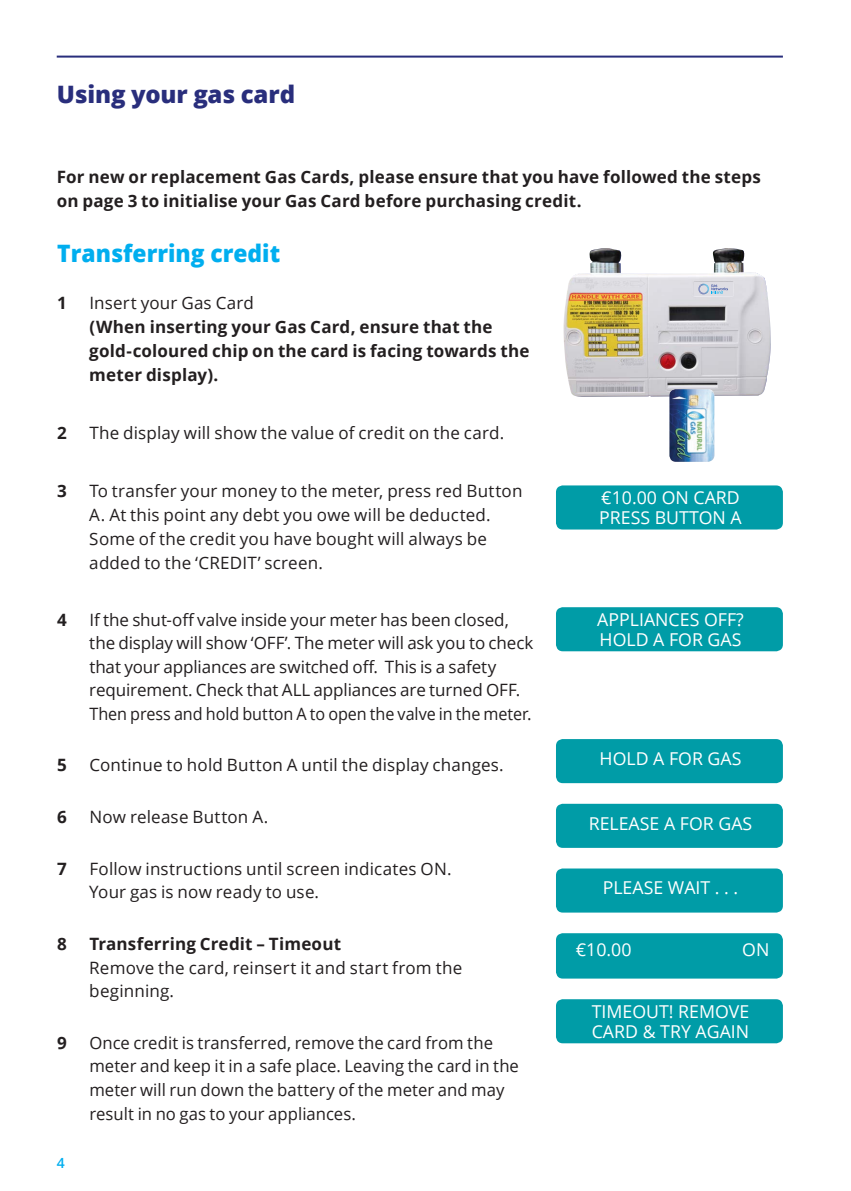
<style>
.page{position:relative;width:851px;height:1191px;background:#fff}
.page>*{position:absolute;margin:0;border:0;box-sizing:border-box;transform-origin:0 0}
.t1{font:800 24px "Open Sans";color:#00aeef;scale:.95 1}
.Section_Heading{font:800 24px "Open Sans";letter-spacing:-.005em;color:#292e7c}
.t2{font:17.8px "Open Sans";color:#fff}
.Main_Body_Text{font:17px/23.4px "Open Sans";letter-spacing:.005em;color:#231f20}
.Main_Body_Text-2{font:700 17px/24px "Open Sans";letter-spacing:.01em;color:#231f20}
.Main_Body_Text-3{font:600 14px "Open Sans";color:#00aeef}
.s1{font-weight:400}
.s2{font-weight:700}
</style>
<div class="page">
<hr style="left:57px;top:56px;width:725px;height:2px;background:#292e7c">
<img style="left:563px;top:248px;width:208px;height:149px">
<img style="left:669px;top:389px;width:45px;height:73px">
<div style="left:694px;top:282px;width:38px;height:14px;background:#dedde3"></div>
<svg style="left:698px;top:284px;width:30px;height:10px"></svg>
<div style="left:556px;top:485px;width:226px;height:44px;background:#009ca7;border-radius:7px"></div>
<div style="left:556px;top:607px;width:226px;height:44px;background:#009ca7;border-radius:7px"></div>
<div style="left:556px;top:999px;width:226px;height:44px;background:#009ca7;border-radius:7px"></div>
<div style="left:556px;top:739px;width:226px;height:44px;background:#009ca7;border-radius:7px"></div>
<div style="left:556px;top:803px;width:226px;height:45px;background:#009ca7;border-radius:7px"></div>
<div style="left:556px;top:868px;width:226px;height:44px;background:#009ca7;border-radius:7px"></div>
<div style="left:556px;top:933px;width:226px;height:45px;background:#009ca7;border-radius:7px"></div>
<p class="Section_Heading" style="left:57px;top:76px;width:240px">Using your gas card</p>
<p class="Main_Body_Text-2" style="left:57px;top:164px;width:705px">For new or replacement Gas Cards, please ensure that you have followed the steps on page 3 to initialise your Gas Card before purchasing credit.</p>
<p class="t1" style="left:57px;top:235px;width:236px">Transferring credit</p>
<p class="Main_Body_Text-2" style="left:57px;top:290px;width:11px">1</p>
<p class="Main_Body_Text-2" style="left:89px;top:290px;width:441px"><span class="s1">Insert your Gas Card<br></span>(When inserting your Gas Card, ensure that the gold-coloured chip on the card is facing towards the meter display).</p>
<p class="Main_Body_Text-2" style="left:57px;top:420px;width:11px">2</p>
<p class="Main_Body_Text" style="left:89px;top:420px;width:416px">The display will show the value of credit on the card.</p>
<p class="Main_Body_Text-2" style="left:57px;top:478px;width:11px">3</p>
<p class="Main_Body_Text" style="left:89px;top:478px;width:434px;line-height:24px">To transfer your money to the meter, press red Button A. At this point any debt you owe will be deducted.<br>Some of the credit you have bought will always be added to the ‘CREDIT’ screen.</p>
<p class="Main_Body_Text-2" style="left:57px;top:607px;width:11px">4</p>
<p class="Main_Body_Text" style="left:89px;top:608px;width:445px">If the shut-off valve inside your meter has been closed, the display will show ‘OFF’. The meter will ask you to check that your appliances are switched off. This is a safety requirement. Check that ALL appliances are turned OFF.<br>Then press and hold button A to open the valve in the meter.</p>
<p class="Main_Body_Text-2" style="left:57px;top:753px;width:11px">5</p>
<p class="Main_Body_Text" style="left:89px;top:753px;width:416px">Continue to hold Button A until the display changes.</p>
<p class="Main_Body_Text-2" style="left:57px;top:804px;width:11px">6</p>
<p class="Main_Body_Text" style="left:89px;top:805px;width:181px">Now release Button A.</p>
<p class="Main_Body_Text-2" style="left:57px;top:856px;width:11px">7</p>
<p class="Main_Body_Text" style="left:89px;top:856px;width:364px">Follow instructions until screen indicates ON.<br>Your gas is now ready to use.</p>
<p class="Main_Body_Text-2" style="left:57px;top:931px;width:11px">8</p>
<p class="Main_Body_Text" style="left:89px;top:932px;width:374px"><span class="s2">Transferring Credit – Timeout<br></span>Remove the card, reinsert it and start from the beginning.</p>
<p class="Main_Body_Text-2" style="left:57px;top:1030px;width:11px">9</p>
<p class="Main_Body_Text" style="left:89px;top:1030px;width:431px">Once credit is transferred, remove the card from the meter and keep it in a safe place. Leaving the card in the meter will run down the battery of the meter and may result in no gas to your appliances.</p>
<p class="Main_Body_Text-3" style="left:57px;top:1153px;width:9px">4</p>
<p class="t2" style="left:601px;top:485px;width:140px">€10.00 ON CARD</p>
<p class="t2" style="left:599px;top:505px;width:144px">PRESS BUTTON A</p>
<p class="t2" style="left:597px;top:607px;width:148px">APPLIANCES OFF?</p>
<p class="t2" style="left:599px;top:627px;width:143px">HOLD A FOR GAS</p>
<p class="t2" style="left:599px;top:746px;width:143px">HOLD A FOR GAS</p>
<p class="t2" style="left:588px;top:811px;width:165px">RELEASE A FOR GAS</p>
<p class="t2" style="left:602px;top:875px;width:137px">PLEASE WAIT . . .</p>
<p class="t2" style="left:575px;top:937px;width:57px">€10.00</p>
<p class="t2" style="left:742px;top:937px;width:29px">ON</p>
<p class="t2" style="left:591px;top:999px;width:159px">TIMEOUT! REMOVE</p>
<p class="t2" style="left:591px;top:1019px;width:159px">CARD &amp; TRY AGAIN</p>
</div>
